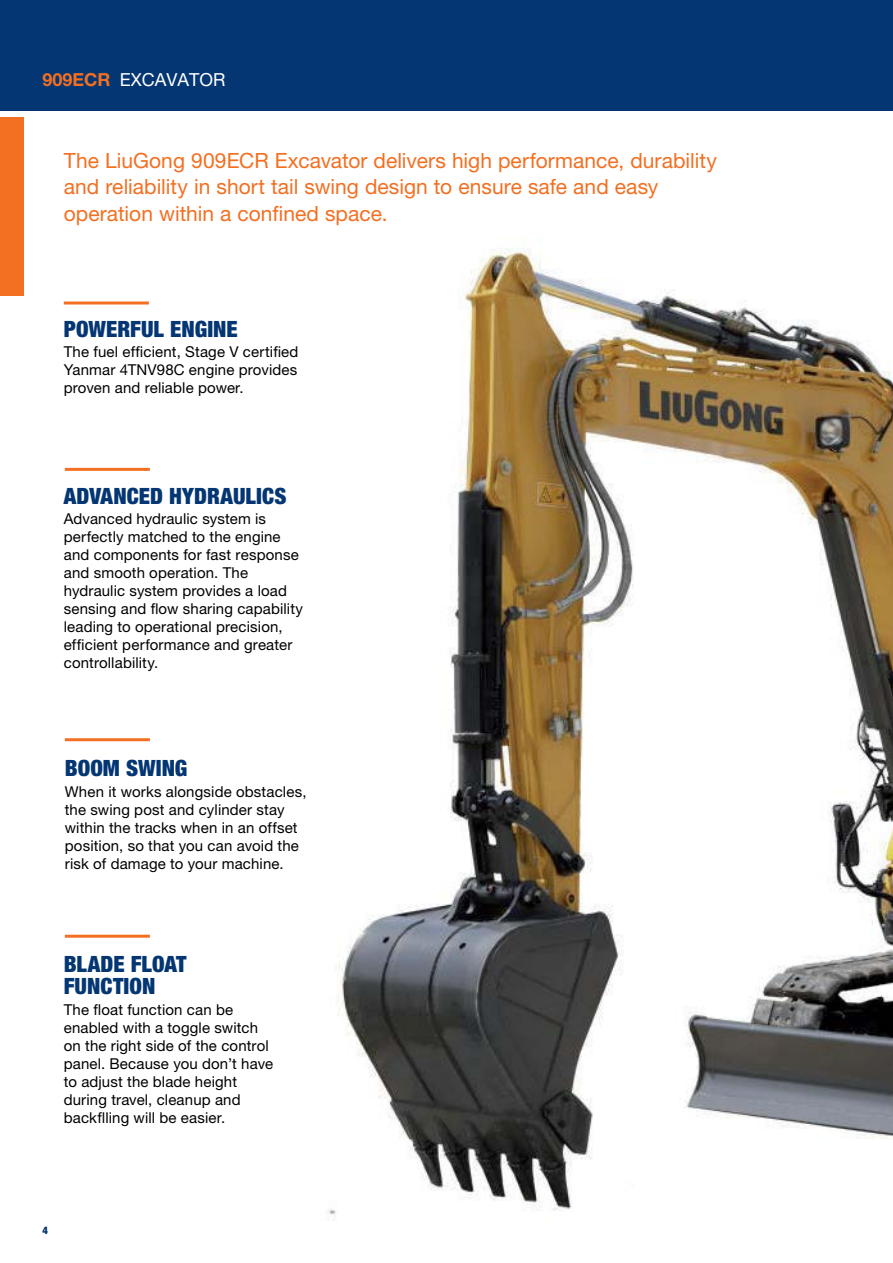
<style>
.page{position:relative;width:893px;height:1263px;background:#fff}
.page>*{position:absolute;margin:0;border:0;box-sizing:border-box;transform-origin:0 0}
.t1{font:900 condensed 22.5px/22.5px "Helvetica Neue LT Pro";color:#043673}
.t2{font:21px/26.2px "Helvetica Neue LT Pro";color:#f36f21}
.t3{font:18px "Helvetica Neue LT Pro";color:#fff}
.t4{font:15px/18px "Helvetica Neue LT Pro";letter-spacing:.01em;color:#000}
.t5{font:900 condensed 10.5px "Helvetica Neue LT Pro";color:#043673}
.s1{font-weight:700;color:#f36f21}
</style>
<div class="page">
<div style="left:0;top:0;width:893px;height:111px;background:#043673"></div>
<div style="left:0;top:117px;width:23px;height:179px;background:#f36f21"></div>
<img style="left:115px;top:248px;width:778px;height:967px">
<hr style="left:64px;top:301px;width:85px;height:3px;background:#f36f21">
<hr style="left:65px;top:468px;width:85px;height:3px;background:#f36f21">
<hr style="left:65px;top:738px;width:85px;height:3px;background:#f36f21">
<hr style="left:65px;top:935px;width:85px;height:3px;background:#f36f21">
<p class="t3" style="left:43px;top:68px;width:185px"><span class="s1">909ECR</span> EXCAVATOR</p>
<h2 class="t2" style="left:64px;top:147px;width:655px">The LiuGong 909ECR Excavator delivers high performance, durability and reliability in short tail swing design to ensure safe and easy operation within a confined space.</h2>
<h1 class="t1" style="left:64px;top:317px;width:176px">POWERFUL ENGINE</h1>
<p class="t4" style="left:64px;top:342px;width:236px;text-align:justify">The fuel efficient, Stage V certified Yanmar 4TNV98C engine provides proven and reliable power.</p>
<h1 class="t1" style="left:64px;top:485px;width:224px">ADVANCED HYDRAULICS</h1>
<p class="t4" style="left:64px;top:510px;width:241px">Advanced hydraulic system is perfectly matched to the engine and components for fast response and smooth operation. The hydraulic system provides a load sensing and flow sharing capability leading to operational precision, efficient performance and greater controllability.</p>
<h1 class="t1" style="left:65px;top:757px;width:124px">BOOM SWING</h1>
<p class="t4" style="left:65px;top:782px;width:243px">When it works alongside obstacles, the swing post and cylinder stay within the tracks when in an offset position, so that you can avoid the risk of damage to your machine.</p>
<h1 class="t1" style="left:64px;top:952px;width:124px">BLADE FLOAT<br>FUNCTION</h1>
<p class="t4" style="left:64px;top:1000px;width:211px">The float function can be enabled with a toggle switch on the right side of the control panel. Because you don’t have to adjust the blade height during travel, cleanup and backfl ling will be easier.</p>
<p class="t5" style="left:43px;top:1224px;width:7px">4</p>
</div>
